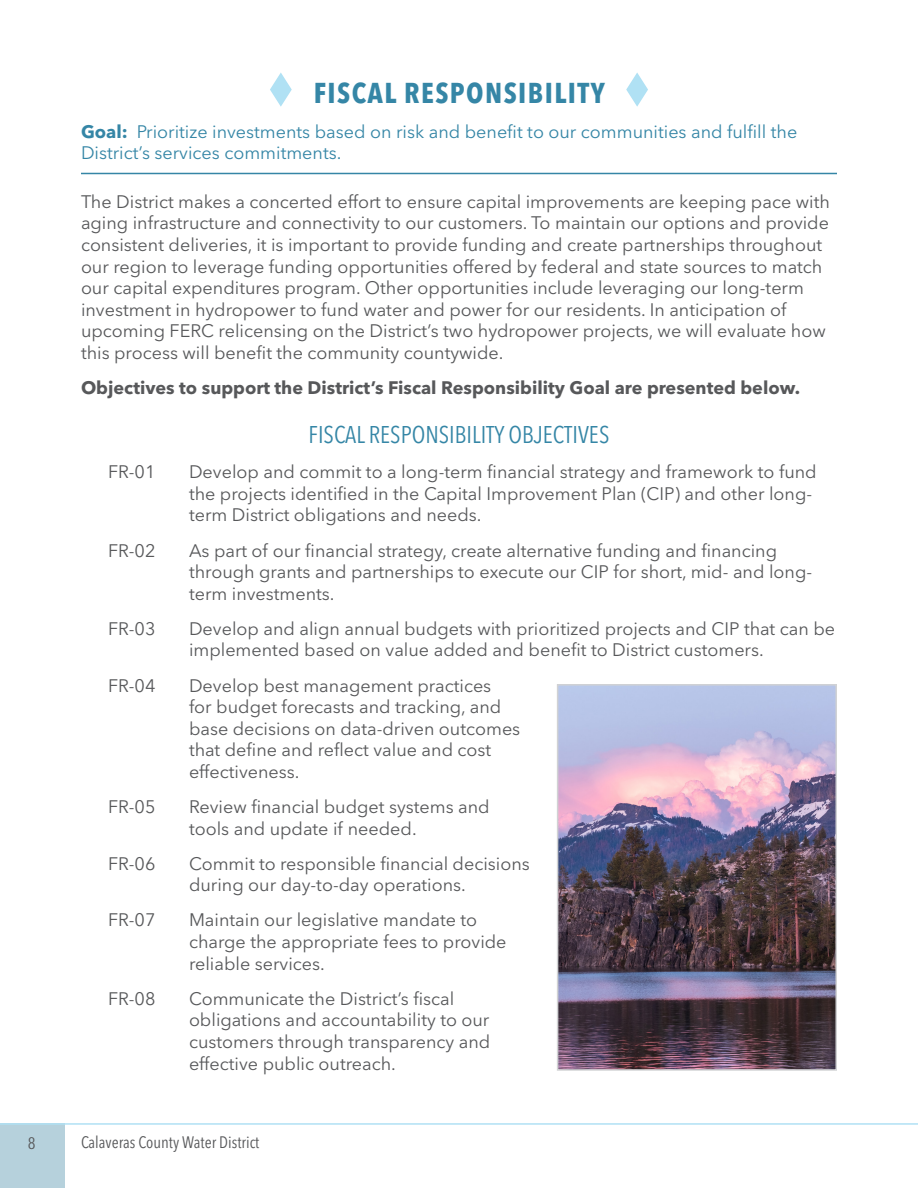
<style>
.page{position:relative;width:918px;height:1188px;background:#fff}
.page>*{position:absolute;margin:0;border:0;box-sizing:border-box;transform-origin:0 0}
.t1{font:700 condensed 28.5px "Avenir Next LT Pro";letter-spacing:.05em;color:#3586a6}
.t2{font:condensed 24px "Avenir Next LT Pro";color:#3586a6}
.Bullets_-_Obj_lvl1{font:18px/21.6px "Avenir Next LT Pro";color:#57585a}
.body{font:18px/21.6px "Avenir Next LT Pro";color:#57585a}
.goal_desc{font:18px/21.6px "Avenir Next LT Pro";color:#3586a6}
.body-2{font:700 18px "Avenir Next LT Pro";color:#57585a}
.t3{font:condensed 16.5px "Avenir Next LT Pro";color:#57585a}
.s1{font-weight:700}
</style>
<div class="page">
<div style="left:0;top:1123px;width:65px;height:65px;background:#b6d1dc"></div>
<hr style="left:0;top:1123px;width:918px;height:2px;background:#b0e1f4">
<hr style="left:81px;top:173px;width:756px;height:1px;background:#3586a6">
<svg style="left:626px;top:72px;width:22px;height:35px"></svg>
<svg style="left:270px;top:72px;width:22px;height:35px"></svg>
<img style="left:560px;top:687px;width:274px;height:381px">
<div style="left:557px;top:684px;width:280px;height:387px;border:2px solid #d1d2d4"></div>
<h1 class="t1" style="left:314px;top:75px;width:292px">FISCAL RESPONSIBILITY</h1>
<p class="goal_desc" style="left:81px;top:121px;width:718px"><span class="s1">Goal:</span> Prioritize investments based on risk and benefit to our communities and fulfill the<br>District’s services commitments.</p>
<p class="body" style="left:81px;top:191px;width:750px">The District makes a concerted effort to ensure capital improvements are keeping pace with aging infrastructure and connectivity to our customers. To maintain our options and provide consistent deliveries, it is important to provide funding and create partnerships throughout our region to leverage funding opportunities offered by federal and state sources to match our capital expenditures program. Other opportunities include leveraging our long-term investment in hydropower to fund water and power for our residents. In anticipation of upcoming FERC relicensing on the District’s two hydropower projects, we will evaluate how this process will benefit the community countywide.</p>
<p class="body-2" style="left:81px;top:377px;width:721px">Objectives to support the District’s Fiscal Responsibility Goal are presented below.</p>
<h2 class="t2" style="left:309px;top:420px;width:302px">FISCAL RESPONSIBILITY OBJECTIVES</h2>
<p class="Bullets_-_Obj_lvl1" style="left:108px;top:461px;width:49px">FR-01</p>
<p class="Bullets_-_Obj_lvl1" style="left:189px;top:461px;width:629px">Develop and commit to a long-term financial strategy and framework to fund the projects identified in the Capital Improvement Plan (CIP) and other long&shy;term District obligations and needs.</p>
<p class="Bullets_-_Obj_lvl1" style="left:108px;top:539px;width:49px">FR-02</p>
<p class="Bullets_-_Obj_lvl1" style="left:189px;top:539px;width:625px">As part of our financial strategy, create alternative funding and financing through grants and partnerships to execute our CIP for short, mid- and long&shy;term investments.</p>
<p class="Bullets_-_Obj_lvl1" style="left:108px;top:618px;width:49px">FR-03</p>
<p class="Bullets_-_Obj_lvl1" style="left:189px;top:618px;width:648px">Develop and align annual budgets with prioritized projects and CIP that can be implemented based on value added and benefit to District customers.</p>
<p class="Bullets_-_Obj_lvl1" style="left:108px;top:674px;width:49px">FR-04</p>
<p class="Bullets_-_Obj_lvl1" style="left:189px;top:674px;width:333px">Develop best management practices<br>for budget forecasts and tracking, and base decisions on data-driven outcomes that define and reflect value and cost effectiveness.</p>
<p class="Bullets_-_Obj_lvl1" style="left:108px;top:796px;width:49px">FR-05</p>
<p class="Bullets_-_Obj_lvl1" style="left:189px;top:796px;width:302px">Review financial budget systems and tools and update if needed.</p>
<p class="Bullets_-_Obj_lvl1" style="left:108px;top:853px;width:49px">FR-06</p>
<p class="Bullets_-_Obj_lvl1" style="left:189px;top:853px;width:342px">Commit to responsible financial decisions during our day-to-day operations.</p>
<p class="Bullets_-_Obj_lvl1" style="left:108px;top:909px;width:49px">FR-07</p>
<p class="Bullets_-_Obj_lvl1" style="left:189px;top:909px;width:319px">Maintain our legislative mandate to charge the appropriate fees to provide reliable services.</p>
<p class="Bullets_-_Obj_lvl1" style="left:108px;top:988px;width:49px">FR-08</p>
<p class="Bullets_-_Obj_lvl1" style="left:189px;top:988px;width:303px">Communicate the District’s fiscal obligations and accountability to our customers through transparency and effective public outreach.</p>
<p class="t3" style="left:28px;top:1133px;width:9px">8</p>
<p class="t3" style="left:81px;top:1132px;width:180px">Calaveras County Water District</p>
</div>
